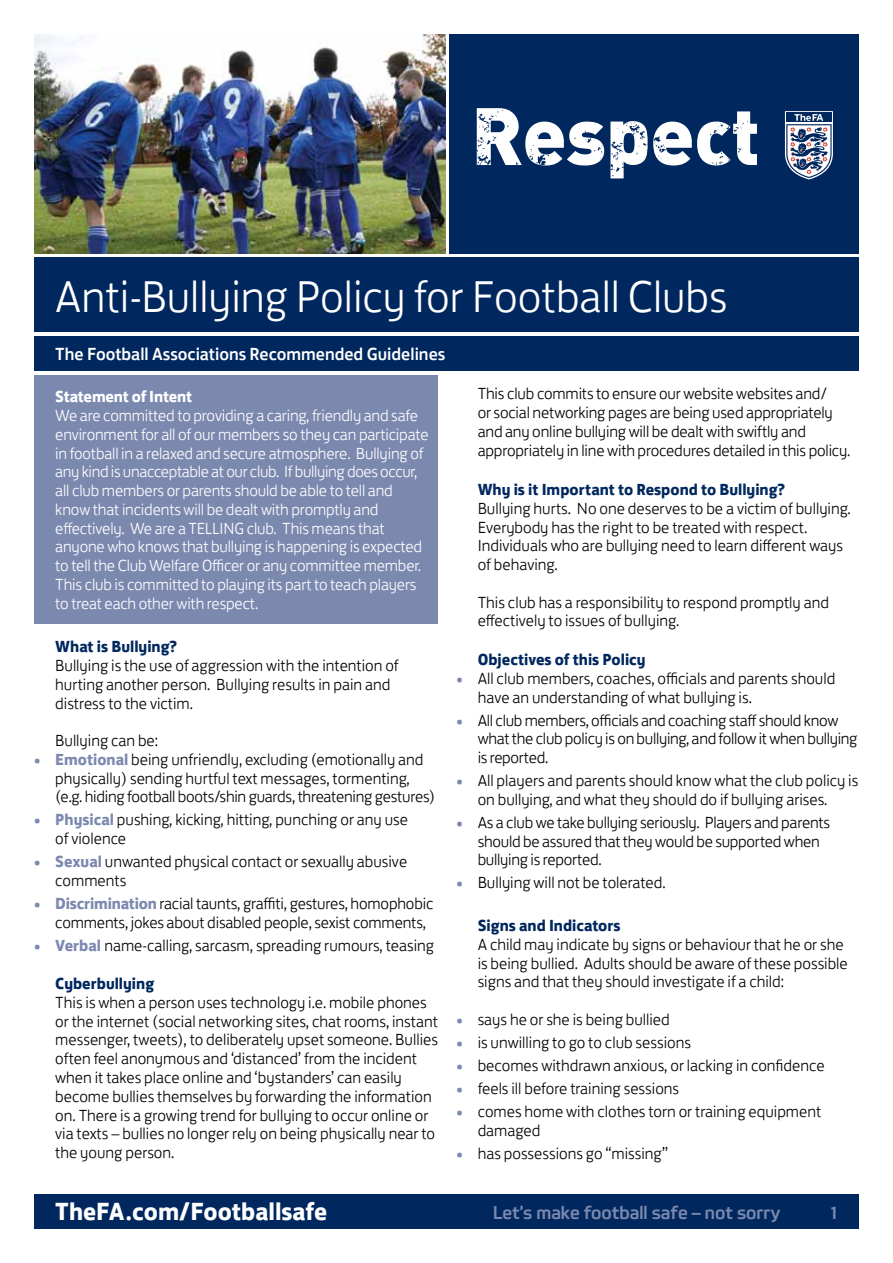
<style>
.page{position:relative;width:893px;height:1263px;background:#fff}
.page>*{position:absolute;margin:0;border:0;box-sizing:border-box;transform-origin:0 0}
.t1{font:300 45.6px "FS Jack";color:#fff}
.t2{font:700 25.5px "FS Jack";color:#fff}
.t3{font:500 18px "FS Jack";color:#fff}
.t4{font:18px "The FA Cup Headline";color:#7c89af}
.body_Text{font:300 16.5px/18.8px "FS Jack";color:#000}
.body_bullet{font:300 16.5px/18.8px "FS Jack";color:#000}
.t5{font:300 16.5px/18.8px "FS Jack";letter-spacing:-.01em;color:#fff}
.body_bullet-2{font:300 16.5px/18.8px "FS Jack";letter-spacing:-.02em;color:#000}
.Sub_head{font:700 16.5px "FS Jack";color:#00285e}
.t6{font:700 16.5px "FS Jack";letter-spacing:-.01em;color:#fff}
.s1{font-weight:700;color:#7c89af}
</style>
<div class="page">
<div style="left:449px;top:34px;width:410px;height:219px;background:#00285e"></div>
<img style="left:34px;top:34px;width:411px;height:219px">
<div style="left:34px;top:257px;width:825px;height:75px;background:#00285e"></div>
<div style="left:34px;top:336px;width:825px;height:35px;background:#00285e"></div>
<div style="left:34px;top:1194px;width:825px;height:35px;background:#00285e"></div>
<div style="left:34px;top:375px;width:404px;height:249px;background:#7c89af"></div>
<svg style="left:785px;top:111px;width:48px;height:68px"></svg>
<svg style="left:477px;top:108px;width:127px;height:57px"></svg>
<svg style="left:610px;top:111px;width:147px;height:67px"></svg>
<p class="t1" style="left:55px;top:260px;width:674px">Anti-Bullying Policy for Football Clubs</p>
<p class="t3" style="left:55px;top:339px;width:392px">The Football Associations Recommended Guidelines</p>
<p class="t6" style="left:55px;top:383px;width:138px">Statement of Intent</p>
<p class="t5" style="left:55px;top:405px;width:375px">We are committed to providing a caring, friendly and safe environment for all of our members so they can participate in football in a relaxed and secure atmosphere. Bullying of any kind is unacceptable at our club. If bullying does occur, all club members or parents should be able to tell and know that incidents will be dealt with promptly and effectively. We are a TELLING club. This means that anyone who knows that bullying is happening is expected to tell the Club Welfare Officer or any committee member.<br>This club is committed to playing its part to teach players to treat each other with respect.</p>
<p class="Sub_head" style="left:55px;top:633px;width:124px">What is Bullying?</p>
<p class="body_Text" style="left:55px;top:654px;width:345px">Bullying is the use of aggression with the intention of hurting another person. Bullying results in pain and distress to the victim.</p>
<p class="body_Text" style="left:55px;top:729px;width:104px">Bullying can be:</p>
<p class="body_bullet" style="left:55px;top:748px;width:381px;text-indent:-21px"><span class="s1">• Emotional</span> being unfriendly, excluding (emotionally and physically) sending hurtful text messages, tormenting, (e.g. hiding football boots/shin guards, threatening gestures)</p>
<p class="body_bullet" style="left:55px;top:809px;width:354px;text-indent:-21px"><span class="s1">• Physical</span> pushing, kicking, hitting, punching or any use of violence</p>
<p class="body_bullet" style="left:55px;top:850px;width:353px;text-indent:-21px"><span class="s1">• Sexual</span> unwanted physical contact or sexually abusive comments</p>
<p class="body_bullet" style="left:55px;top:892px;width:380px;text-indent:-21px"><span class="s1">• Discrimination</span> racial taunts, graffiti, gestures, homophobic comments, jokes about disabled people, sexist comments,</p>
<p class="body_bullet" style="left:34px;top:934px;width:402px"><span class="s1">• Verbal</span> name-calling, sarcasm, spreading rumours, teasing</p>
<p class="Sub_head" style="left:55px;top:970px;width:100px">Cyberbullying</p>
<p class="body_Text" style="left:55px;top:991px;width:384px">This is when a person uses technology i.e. mobile phones or the internet (social networking sites, chat rooms, instant messenger, tweets), to deliberately upset someone. Bullies often feel anonymous and ‘distanced’ from the incident when it takes place online and ‘bystanders’ can easily become bullies themselves by forwarding the information on. There is a growing trend for bullying to occur online or via texts – bullies no longer rely on being physically near to the young person.</p>
<p class="body_Text" style="left:478px;top:383px;width:374px">This club commits to ensure our website websites and/<br>or social networking pages are being used appropriately and any online bullying will be dealt with swiftly and appropriately in line with procedures detailed in this policy.</p>
<p class="Sub_head" style="left:478px;top:476px;width:309px">Why is it Important to Respond to Bullying?</p>
<p class="body_Text" style="left:478px;top:497px;width:375px">Bullying hurts. No one deserves to be a victim of bullying.<br>Everybody has the right to be treated with respect.<br>Individuals who are bullying need to learn different ways of behaving.</p>
<p class="body_Text" style="left:478px;top:591px;width:353px">This club has a responsibility to respond promptly and effectively to issues of bullying.</p>
<p class="Sub_head" style="left:478px;top:645px;width:169px">Objectives of this Policy</p>
<p class="body_bullet" style="left:478px;top:667px;width:359px;text-indent:-21px"><span class="s1">•</span> All club members, coaches, officials and parents should have an understanding of what bullying is.</p>
<p class="body_bullet-2" style="left:478px;top:709px;width:381px;text-indent:-21px"><span class="s1">•</span> All club members, officials and coaching staff should know what the club policy is on bullying, and follow it when bullying is reported.</p>
<p class="body_bullet" style="left:456px;top:769px;width:403px;text-align:center"><span class="s1">•</span> All players and parents should know what the club policy is on bullying, and what they should do if bullying arises.</p>
<p class="body_bullet" style="left:478px;top:811px;width:354px;text-indent:-21px"><span class="s1">•</span> As a club we take bullying seriously. Players and parents should be assured that they would be supported when bullying is reported.</p>
<p class="body_bullet" style="left:456px;top:872px;width:211px"><span class="s1">•</span> Bullying will not be tolerated.</p>
<p class="Sub_head" style="left:478px;top:912px;width:144px">Signs and Indicators</p>
<p class="body_Text" style="left:478px;top:933px;width:372px">A child may indicate by signs or behaviour that he or she is being bullied. Adults should be aware of these possible signs and that they should investigate if a child:</p>
<p class="body_bullet" style="left:456px;top:1008px;width:215px"><span class="s1">•</span> says he or she is being bullied</p>
<p class="body_bullet" style="left:456px;top:1031px;width:236px"><span class="s1">•</span> is unwilling to go to club sessions</p>
<p class="body_bullet" style="left:456px;top:1054px;width:370px"><span class="s1">•</span> becomes withdrawn anxious, or lacking in confidence</p>
<p class="body_bullet" style="left:456px;top:1077px;width:224px"><span class="s1">•</span> feels ill before training sessions</p>
<p class="body_bullet" style="left:478px;top:1100px;width:345px;text-indent:-21px"><span class="s1">•</span> comes home with clothes torn or training equipment damaged</p>
<p class="body_bullet" style="left:456px;top:1142px;width:213px"><span class="s1">•</span> has possessions go “missing”</p>
<p class="t2" style="left:55px;top:1190px;width:273px">TheFA.com/Footballsafe</p>
<p class="t4" style="left:493px;top:1202px;width:289px">Let’s make football safe – not sorry</p>
<p class="t4" style="left:831px;top:1202px;width:8px">1</p>
</div>
